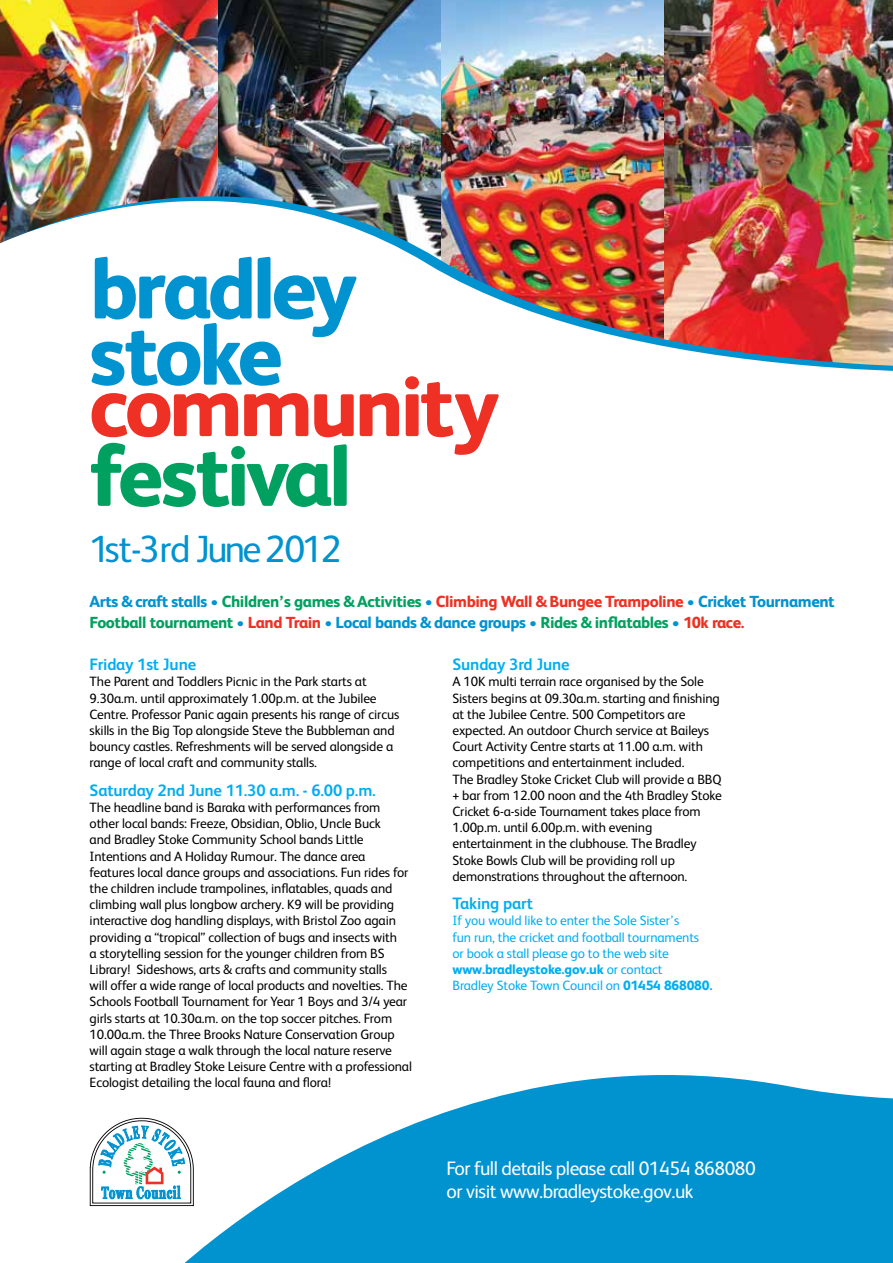
<style>
.page{position:relative;width:893px;height:1263px;background:#fff}
.page>*{position:absolute;margin:0;border:0;box-sizing:border-box;transform-origin:0 0}
.t1{font:800 85.95px/66.2px "FS Albert";letter-spacing:-.05em;color:#0093d0}
.t2{font:800 85.95px "FS Albert";letter-spacing:-.05em;color:#ee3124}
.t3{font:800 85.95px "FS Albert";letter-spacing:-.05em;color:#00a160}
.t4{font:37.95px "FS Albert";letter-spacing:-.055em;color:#0093d0}
.t5{font:19.5px/22.5px "FS Albert";letter-spacing:-.025em;color:#fff}
.t6{font:700 16.5px "FS Albert";letter-spacing:-.01em;color:#00aeef}
.t7{font:800 16.05px/20.4px "FS Albert";letter-spacing:-.025em;color:#0093d0}
.t8{font:13.5px/16.2px "FS Albert";letter-spacing:-.01em;color:#000}
.t9{font:13.5px/16.2px "FS Albert";letter-spacing:-.01em;color:#00aeef}
.s1{color:#00a160}
.s2{color:#ee3124}
.s3{font-weight:800}
</style>
<div class="page">
<img style="left:0;top:0;width:218px;height:124px">
<img style="left:218px;top:0;width:223px;height:124px">
<img style="left:441px;top:0;width:223px;height:124px">
<img style="left:664px;top:0;width:229px;height:124px">
<img style="left:0;top:129px;width:893px;height:242px">
<svg style="left:122px;top:1075px;width:771px;height:188px;fill:#0093d0"></svg>
<svg style="left:90px;top:1118px;width:104px;height:88px"></svg>
<h1 class="t1" style="left:90px;top:255px;width:270px">bradley stoke</h1>
<h1 class="t2" style="left:90px;top:357px;width:412px">community</h1>
<h1 class="t3" style="left:90px;top:427px;width:264px">festival</h1>
<h2 class="t4" style="left:90px;top:528px;width:253px">1st-3rd June 2012</h2>
<p class="t7" style="left:90px;top:592px;width:746px">Arts &amp; craft stalls • <span class="s1">Children’s games &amp; Activities</span> • <span class="s2">Climbing Wall &amp; Bungee Trampoline</span> • Cricket Tournament<br><span class="s1">Football tournament</span> • <span class="s2">Land Train</span> • Local bands &amp; dance groups • <span class="s1">Rides &amp; inflatables</span> • <span class="s2">10k race.</span></p>
<p class="t6" style="left:90px;top:655px;width:108px">Friday 1st June</p>
<p class="t8" style="left:90px;top:674px;width:311px">The Parent and Toddlers Picnic in the Park starts at 9.30a.m. until approximately 1.00p.m. at the Jubilee Centre. Professor Panic again presents his range of circus skills in the Big Top alongside Steve the Bubbleman and bouncy castles. Refreshments will be served alongside a range of local craft and community stalls.</p>
<p class="t6" style="left:90px;top:780px;width:288px">Saturday 2nd June 11.30 a.m. - 6.00 p.m.</p>
<p class="t8" style="left:90px;top:799px;width:324px">The headline band is Baraka with performances from other local bands: Freeze, Obsidian, Oblio, Uncle Buck<br>and Bradley Stoke Community School bands Little Intentions and A Holiday Rumour. The dance area features local dance groups and associations. Fun rides for the children include trampolines, inflatables, quads and climbing wall plus longbow archery. K9 will be providing interactive dog handling displays, with Bristol Zoo again providing a “tropical” collection of bugs and insects with<br>a storytelling session for the younger children from BS Library! Sideshows, arts &amp; crafts and community stalls<br>will offer a wide range of local products and novelties. The Schools Football Tournament for Year 1 Boys and 3/4 year girls starts at 10.30a.m. on the top soccer pitches. From 10.00a.m. the Three Brooks Nature Conservation Group will again stage a walk through the local nature reserve starting at Bradley Stoke Leisure Centre with a professional Ecologist detailing the local fauna and flora!</p>
<p class="t6" style="left:452px;top:655px;width:119px">Sunday 3rd June</p>
<p class="t8" style="left:452px;top:674px;width:271px">A 10K multi terrain race organised by the Sole Sisters begins at 09.30a.m. starting and finishing at the Jubilee Centre. 500 Competitors are expected. An outdoor Church service at Baileys Court Activity Centre starts at 11.00 a.m. with competitions and entertainment included.<br>The Bradley Stoke Cricket Club will provide a BBQ + bar from 12.00 noon and the 4th Bradley Stoke Cricket 6-a-side Tournament takes place from 1.00p.m. until 6.00p.m. with evening entertainment in the clubhouse. The Bradley Stoke Bowls Club will be providing roll up demonstrations throughout the afternoon.</p>
<p class="t6" style="left:452px;top:894px;width:82px">Taking part</p>
<p class="t9" style="left:452px;top:912px;width:262px">If you would like to enter the Sole Sister’s<br>fun run, the cricket and football tournaments or book a stall please go to the web site <span class="s3">www.bradleystoke.gov.uk</span> or contact<br>Bradley Stoke Town Council on <span class="s3">01454 868080.</span></p>
<h3 class="t5" style="left:446px;top:1157px;width:311px">For full details please call 01454 868080 or visit www.bradleystoke.gov.uk</h3>
</div>
